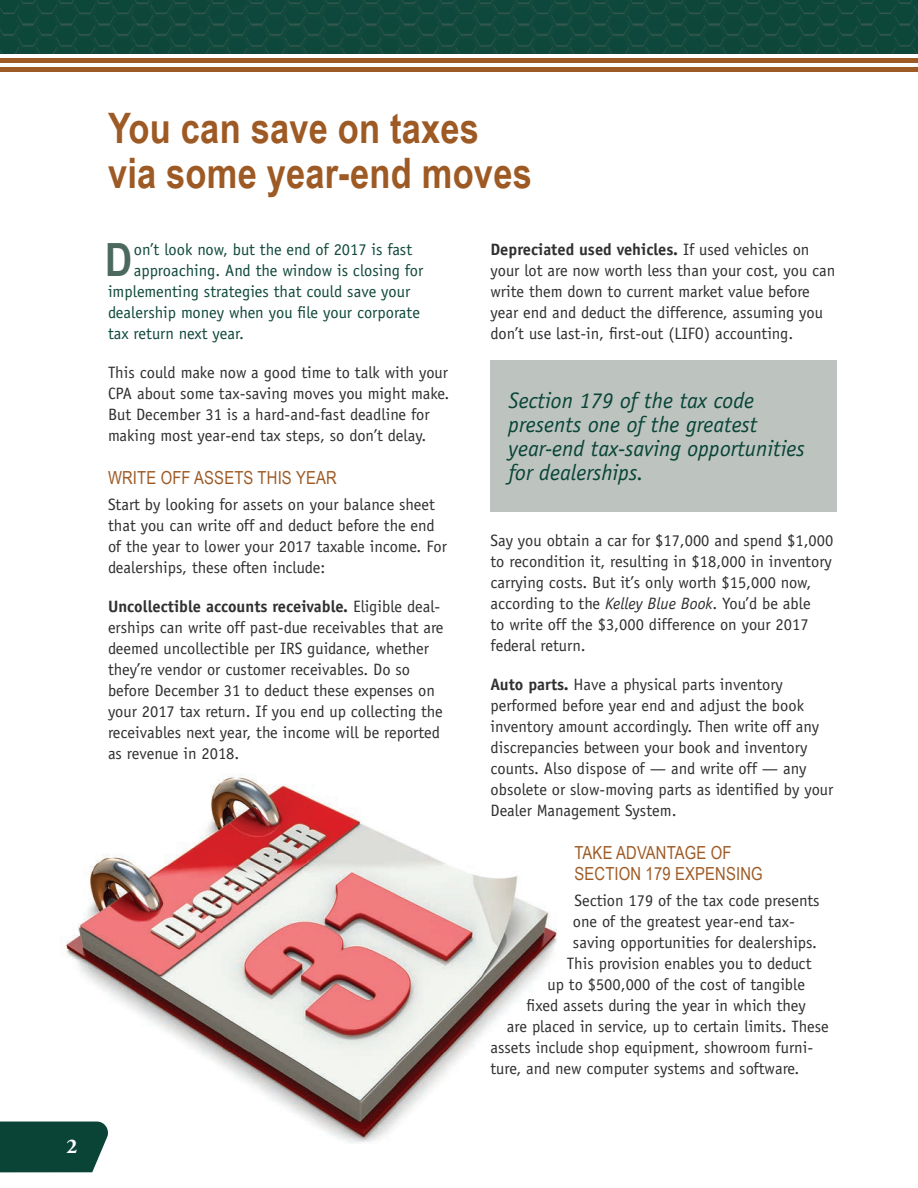
<style>
.page{position:relative;width:918px;height:1188px;background:#fff}
.page>*{position:absolute;margin:0;border:0;box-sizing:border-box;transform-origin:0 0}
.t1{font:700 45.9px "Arial Narrow";color:#4c695e}
.t2{font:700 42px/45px "Arial Narrow";letter-spacing:.005em;color:#9e5a24}
.t3{font:italic 22.5px/24px "Officina Sans Std";color:#094436}
.t4{font:700 21px "Adobe Garamond Pro";color:#fff}
.t5{font:18px/21px "Arial Narrow";letter-spacing:.01em;color:#9e5a24}
.t6{font:16.5px/21px "Officina Sans Std";color:#312f30}
.t7{font:16.5px "Officina Sans Std";color:#10493c}
.s1{font-weight:700}
.s2{font-style:italic}
</style>
<div class="page">
<div style="left:0;top:1122px;width:105px;height:50px;background:#094436"></div>
<img style="left:0;top:0;width:918px;height:54px">
<div style="left:0;top:58px;width:918px;height:5px;background:#9e5a24"></div>
<hr style="left:0;top:68px;width:918px;height:4px;background:#9e5a24">
<img style="left:49px;top:774px;width:508px;height:370px">
<div style="left:490px;top:360px;width:347px;height:152px;background:#bdc4c0"></div>
<p class="t4" style="left:67px;top:1134px;width:12px">2</p>
<h2 class="t2" style="left:108px;top:104px;width:425px">You can save on taxes via some year-end moves</h2>
<h1 class="t1" style="left:105px;top:225px;width:29px">D</h1>
<p class="t7" style="left:134px;top:240px;width:280px">on’t look now, but the end of 2017 is fast</p>
<p class="t7" style="left:134px;top:261px;width:291px">approaching. And the window is closing for</p>
<p class="t7" style="left:108px;top:282px;width:304px">implementing strategies that could save your</p>
<p class="t7" style="left:108px;top:303px;width:314px">dealership money when you file your corporate</p>
<p class="t7" style="left:108px;top:324px;width:138px">tax return next year.</p>
<p class="t6" style="left:108px;top:362px;width:343px">This could make now a good time to talk with your CPA about some tax-saving moves you might make.<br>But December 31 is a hard-and-fast deadline for making most year-end tax steps, so don’t delay.</p>
<p class="t5" style="left:108px;top:467px;width:230px">WRITE OFF ASSETS THIS YEAR</p>
<p class="t6" style="left:108px;top:494px;width:340px">Start by looking for assets on your balance sheet that you can write off and deduct before the end of the year to lower your 2017 taxable income. For dealerships, these often include:</p>
<p class="t6" style="left:108px;top:596px;width:337px"><span class="s1">Uncollectible accounts receivable.</span> Eligible deal&shy;erships can write off past-due receivables that are deemed uncollectible per IRS guidance, whether they’re vendor or customer receivables. Do so before December 31 to deduct these expenses on your 2017 tax return. If you end up collecting the receivables next year, the income will be reported as revenue in 2018.</p>
<p class="t6" style="left:491px;top:239px;width:346px"><span class="s1">Depreciated used vehicles.</span> If used vehicles on your lot are now worth less than your cost, you can write them down to current market value before year end and deduct the difference, assuming you don’t use last-in, first-out (LIFO) accounting.</p>
<h3 class="t3" style="left:508px;top:388px;width:298px">Section 179 of the tax code presents one of the greatest year-end tax-saving opportunities for dealerships.</h3>
<p class="t6" style="left:491px;top:530px;width:344px">Say you obtain a car for $17,000 and spend $1,000 to recondition it, resulting in $18,000 in inventory carrying costs. But it’s only worth $15,000 now, according to the <span class="s2">Kelley Blue Book</span>. You’d be able<br>to write off the $3,000 difference on your 2017 federal return.</p>
<p class="t6" style="left:491px;top:674px;width:344px"><span class="s1">Auto parts.</span> Have a physical parts inventory performed before year end and adjust the book inventory amount accordingly. Then write off any discrepancies between your book and inventory counts. Also dispose of — and write off — any obsolete or slow-moving parts as identified by your Dealer Management System.</p>
<p class="t5" style="left:574px;top:842px;width:190px">TAKE ADVANTAGE OF<br>SECTION 179 EXPENSING</p>
<p class="t6" style="left:574px;top:890px;width:247px">Section 179 of the tax code presents</p>
<p class="t6" style="left:573px;top:911px;width:223px">one of the greatest year-end tax-</p>
<p class="t6" style="left:573px;top:932px;width:246px">saving opportunities for dealerships.</p>
<p class="t6" style="left:567px;top:953px;width:246px">This provision enables you to deduct</p>
<p class="t6" style="left:547px;top:974px;width:259px">up to $500,000 of the cost of tangible</p>
<p class="t6" style="left:526px;top:995px;width:281px">fixed assets during the year in which they</p>
<p class="t6" style="left:507px;top:1016px;width:323px">are placed in service, up to certain limits. These</p>
<p class="t6" style="left:490px;top:1037px;width:324px">assets include shop equipment, showroom furni-</p>
<p class="t6" style="left:490px;top:1058px;width:311px">ture, and new computer systems and software.</p>
</div>
